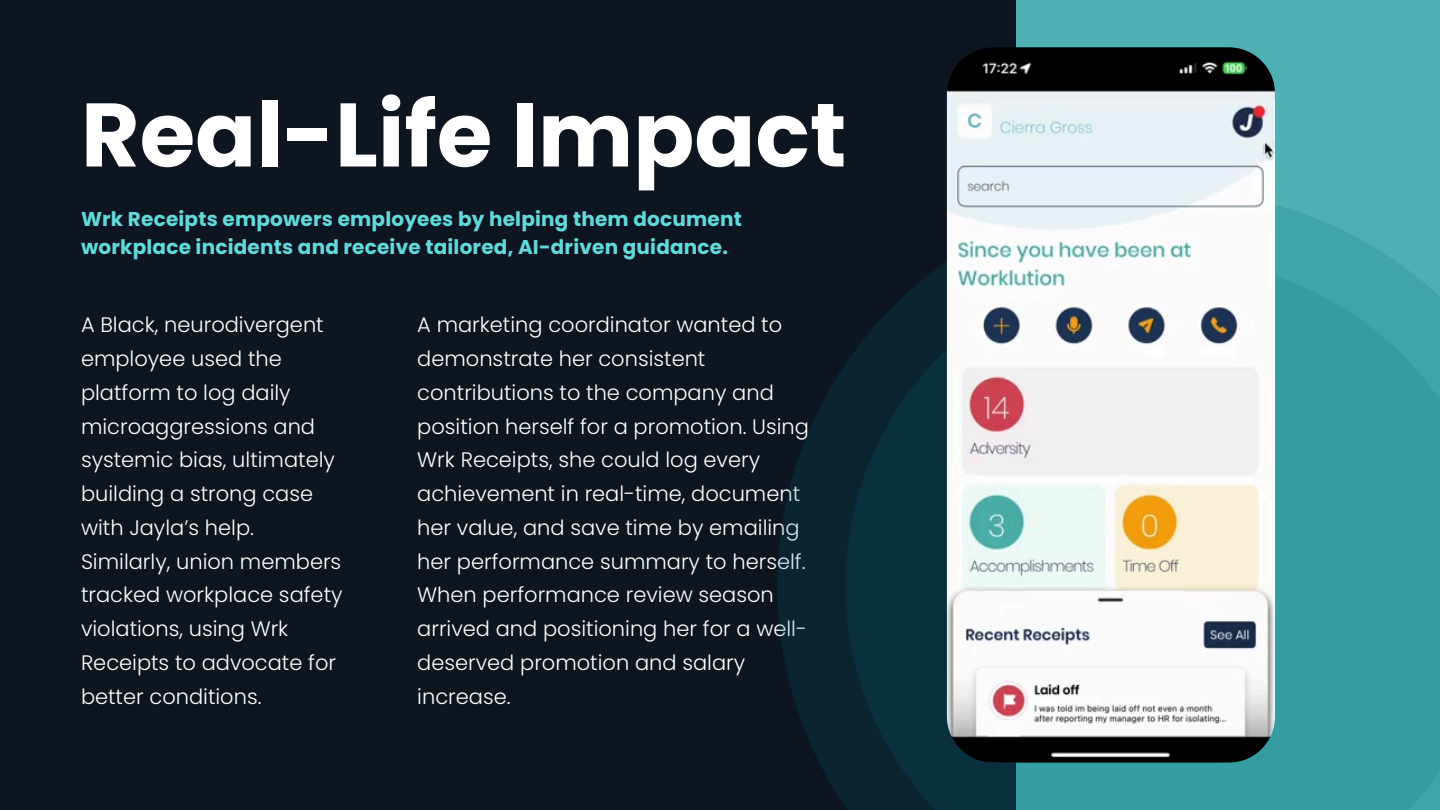
<style>
.page{position:relative;width:1440px;height:810px;background:#0d1520}
.page>*{position:absolute;margin:0;border:0;box-sizing:border-box;transform-origin:0 0}
.t1{font:700 90px "Poppins";color:#fff}
.t2{font:300 21px/33.8px "Poppins";color:#fff}
.t3{font:700 20px/27.8px "Poppins";letter-spacing:.01em;color:#61dadc}
</style>
<div class="page">
<div style="left:1016px;top:0;width:424px;height:810px;background:#4eb0b2"></div>
<svg style="left:778px;top:191px;width:614px;height:614px"></svg>
<svg style="left:845px;top:259px;width:595px;height:551px;fill:#359ca2"></svg>
<img style="left:947px;top:47px;width:328px;height:716px;border-radius:47px">
<p class="t1" style="left:81px;top:72px;width:767px">Real-Life Impact</p>
<h2 class="t3" style="left:81px;top:205px;width:662px">Wrk Receipts empowers employees by helping them document workplace incidents and receive tailored, AI-driven guidance.</h2>
<p class="t2" style="left:81px;top:308px;width:263px">A Black, neurodivergent employee used the platform to log daily microaggressions and systemic bias, ultimately building a strong case with Jayla’s help.<br>Similarly, union members tracked workplace safety violations, using Wrk<br>Receipts to advocate for better conditions.</p>
<h1 class="t2" style="left:417px;top:308px;width:393px">A marketing coordinator wanted to demonstrate her consistent contributions to the company and position herself for a promotion. Using<br>Wrk Receipts, she could log every achievement in real-time, document her value, and save time by emailing her performance summary to herself.<br>When performance review season arrived and positioning her for a well&shy;deserved promotion and salary increase.</h1>
</div>
